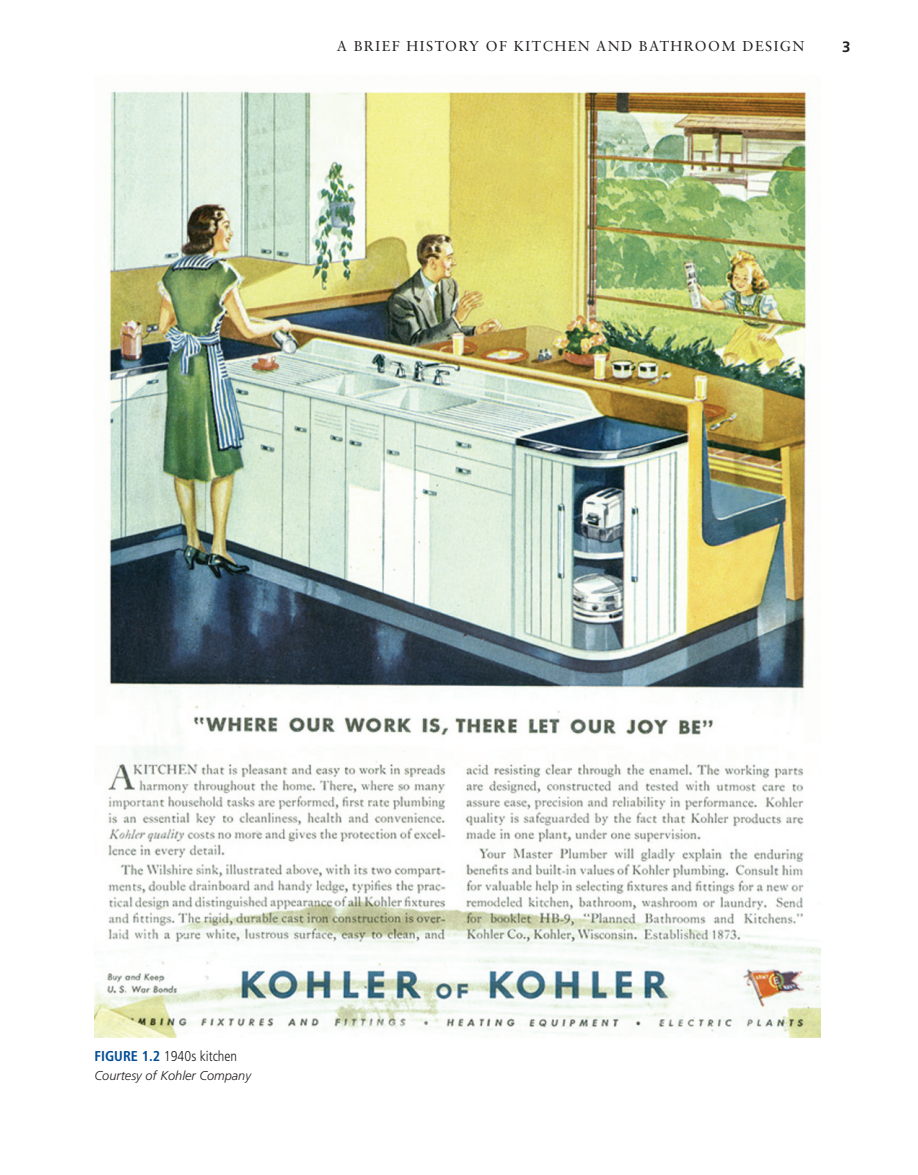
<style>
.page{position:relative;width:918px;height:1175px;background:#fff}
.page>*{position:absolute;margin:0;border:0;box-sizing:border-box;transform-origin:0 0}
.t1{font:700 15px "Frutiger LT Std";color:#231f20}
.t2{font:14.25px "Sabon LT Std";letter-spacing:.1em;color:#231f20}
.t3{font:300 condensed 14.25px "Frutiger LT Std";color:#231f20}
.t4{font:italic 300 12.75px "Frutiger LT Std";color:#231f20}
.s1{font-weight:700;color:#014d95}
</style>
<div class="page">
<img style="left:94px;top:91px;width:726px;height:946px">
<p class="t2" style="left:337px;top:38px;width:469px">A BRIEF HISTORY OF KITCHEN AND BATHROOM DESIGN</p>
<p class="t1" style="left:842px;top:38px;width:10px">3</p>
<p class="t3" style="left:94px;top:1047px;width:144px"><span class="s1">FIGURE 1.2</span> 1940s kitchen</p>
<p class="t4" style="left:94px;top:1068px;width:158px">Courtesy of Kohler Company</p>
</div>
